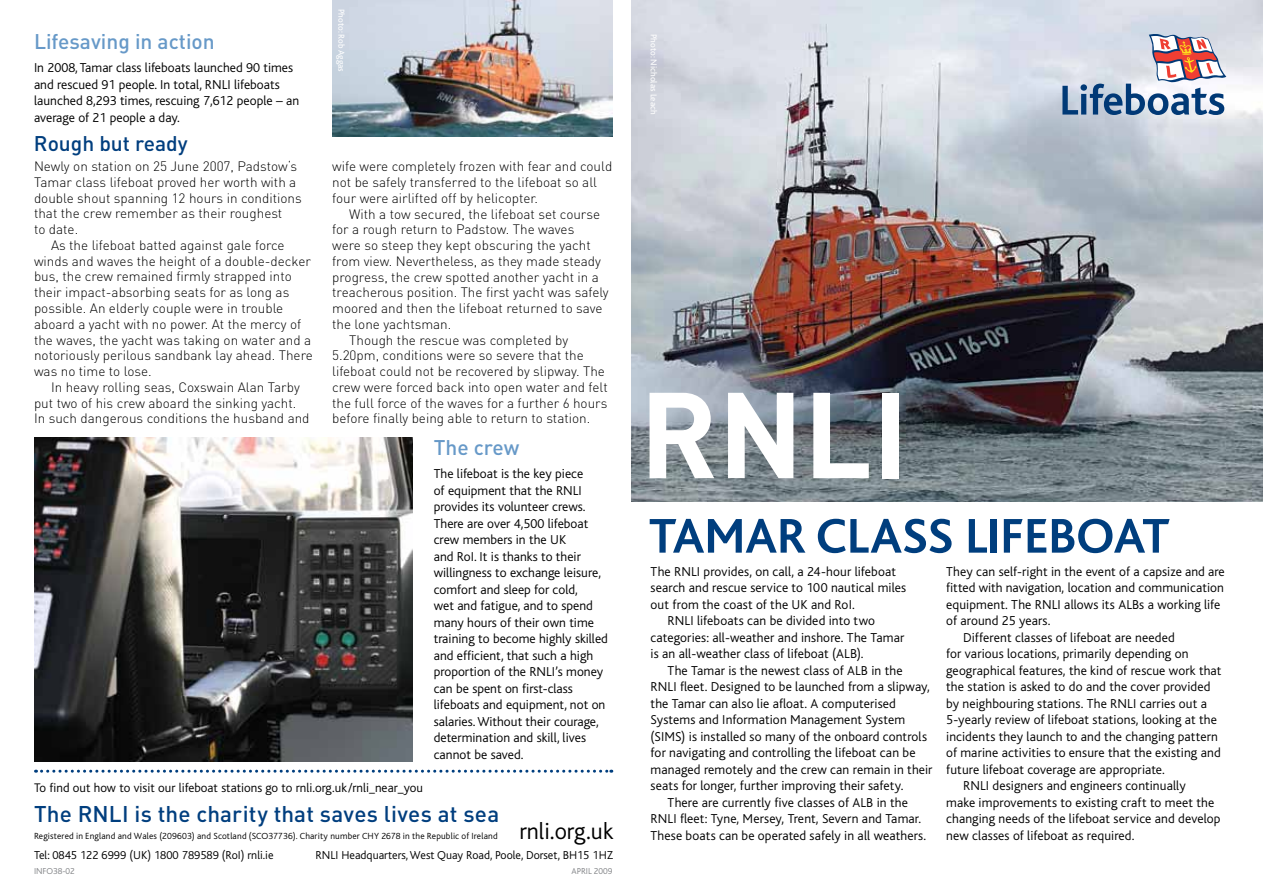
<style>
.page{position:relative;width:1263px;height:893px;background:#fff}
.page>*{position:absolute;margin:0;border:0;box-sizing:border-box;transform-origin:0 0}
.t1{font:700 120px "DIN";color:#fff}
.t2{font:700 51px "Bliss";color:#003e7e}
.t3{font:300 24px "Bliss";color:#000}
.t4{font:500 22.5px "DIN";letter-spacing:.005em;color:#003e7e}
.t5{font:500 21px "DIN";color:#6799c8}
.t6{font:500 21px "DIN";color:#003e7e}
.t7{font:300 13.5px/16.5px "Bliss";letter-spacing:.005em;color:#000}
.t8{font:300 13.5px/15.8px "DIN";color:#000}
.t9{font:300 13.05px "Bliss";color:#000}
.t10{font:300 12px "Bliss";color:#000}
.t11{font:300 9.3px "Bliss";letter-spacing:.02em;color:#000}
.t12{font:9px "Bliss";color:#fff}
.t13{font:300 9px "Bliss";letter-spacing:-.005em;color:#808285}
</style>
<div class="page">
<img style="left:34px;top:438px;width:378px;height:323px">
<img style="left:631px;top:0;width:632px;height:502px">
<svg style="left:1062px;top:34px;width:164px;height:81px"></svg>
<img style="left:332px;top:0;width:280px;height:136px">
<svg style="left:36px;top:770px;width:576px;height:3px"></svg>
<h3 class="t5" style="left:34px;top:28px;width:182px">Lifesaving in action</h3>
<p class="t7" style="left:34px;top:60px;width:267px">In 2008, Tamar class lifeboats launched 90 times and rescued 91 people. In total, RNLI lifeboats launched 8,293 times, rescuing 7,612 people – an average of 21 people a day.</p>
<h3 class="t6" style="left:34px;top:130px;width:155px">Rough but ready</h3>
<p class="t8" style="left:34px;top:158px;width:269px">Newly on station on 25 June 2007, Padstow‘s Tamar class lifeboat proved her worth with a double shout spanning 12 hours in conditions that the crew remember as their roughest<br>to date.</p>
<p class="t8" style="left:34px;top:237px;width:280px;text-indent:17px">As the lifeboat batted against gale force winds and waves the height of a double-decker bus, the crew remained firmly strapped into their impact-absorbing seats for as long as possible. An elderly couple were in trouble aboard a yacht with no power. At the mercy of the waves, the yacht was taking on water and a notoriously perilous sandbank lay ahead. There was no time to lose.</p>
<p class="t8" style="left:34px;top:379px;width:277px;text-indent:17px">In heavy rolling seas, Coxswain Alan Tarby put two of his crew aboard the sinking yacht.<br>In such dangerous conditions the husband and</p>
<p class="t12" style="left:346px;top:9px;width:64px;rotate:90deg">Photo: Rob Aggas</p>
<p class="t8" style="left:332px;top:158px;width:282px">wife were completely frozen with fear and could not be safely transferred to the lifeboat so all four were airlifted off by helicopter.</p>
<p class="t8" style="left:349px;top:206px;width:252px">With a tow secured, the lifeboat set course</p>
<p class="t8" style="left:332px;top:221px;width:244px">for a rough return to Padstow. The waves</p>
<p class="t8" style="left:332px;top:237px;width:260px">were so steep they kept obscuring the yacht</p>
<p class="t8" style="left:332px;top:253px;width:270px">from view. Nevertheless, as they made steady</p>
<p class="t8" style="left:332px;top:269px;width:268px">progress, the crew spotted another yacht in a</p>
<p class="t8" style="left:332px;top:284px;width:278px">treacherous position. The first yacht was safely</p>
<p class="t8" style="left:332px;top:300px;width:272px">moored and then the lifeboat returned to save</p>
<p class="t8" style="left:332px;top:316px;width:121px">the lone yachtsman.</p>
<p class="t8" style="left:349px;top:332px;width:221px">Though the rescue was completed by</p>
<p class="t8" style="left:332px;top:347px;width:253px">5.20pm, conditions were so severe that the</p>
<p class="t8" style="left:332px;top:363px;width:274px">lifeboat could not be recovered by slipway. The</p>
<p class="t8" style="left:332px;top:379px;width:277px">crew were forced back into open water and felt</p>
<p class="t8" style="left:332px;top:395px;width:277px">the full force of the waves for a further 6 hours</p>
<p class="t8" style="left:332px;top:410px;width:260px">before finally being able to return to station.</p>
<h3 class="t5" style="left:434px;top:434px;width:87px">The crew</h3>
<p class="t7" style="left:434px;top:466px;width:176px">The lifeboat is the key piece<br>of equipment that the RNLI provides its volunteer crews.<br>There are over 4,500 lifeboat crew members in the UK<br>and RoI. It is thanks to their willingness to exchange leisure, comfort and sleep for cold,<br>wet and fatigue, and to spend many hours of their own time training to become highly skilled and efficient, that such a high proportion of the RNLI’s money can be spent on first-class lifeboats and equipment, not on salaries. Without their courage, determination and skill, lives cannot be saved.</p>
<p class="t9" style="left:34px;top:781px;width:391px">To find out how to visit our lifeboat stations go to rnli.org.uk/rnli_near_you</p>
<p class="t11" style="left:34px;top:831px;width:465px">Registered in England and Wales (209603) and Scotland (SCO37736). Charity number CHY 2678 in the Republic of Ireland</p>
<h3 class="t3" style="left:519px;top:818px;width:95px">rnli.org.uk</h3>
<p class="t13" style="left:571px;top:867px;width:42px">APRIL 2009</p>
<h3 class="t4" style="left:34px;top:800px;width:467px">The RNLI is the charity that saves lives at sea</h3>
<p class="t10" style="left:34px;top:848px;width:241px">Tel: 0845 122 6999 (UK) 1800 789589 (RoI) rnli.ie</p>
<p class="t10" style="left:316px;top:848px;width:299px">RNLI Headquarters, West Quay Road, Poole, Dorset, BH15 1HZ</p>
<p class="t13" style="left:34px;top:867px;width:42px">INFO38-02</p>
<p class="t12" style="left:658px;top:34px;width:82px;rotate:90deg">Photo: Nicholas Leach</p>
<h1 class="t1" style="left:639px;top:356px;width:271px">RNLI</h1>
<h2 class="t2" style="left:649px;top:509px;width:522px">TAMAR CLASS LIFEBOAT</h2>
<p class="t7" style="left:651px;top:563px;width:247px">The RNLI provides, on call, a 24-hour lifeboat</p>
<p class="t7" style="left:651px;top:580px;width:257px">search and rescue service to 100 nautical miles</p>
<p class="t7" style="left:651px;top:596px;width:206px">out from the coast of the UK and RoI.</p>
<p class="t7" style="left:668px;top:613px;width:209px">RNLI lifeboats can be divided into two</p>
<p class="t7" style="left:651px;top:629px;width:255px">categories: all-weather and inshore. The Tamar</p>
<p class="t7" style="left:651px;top:646px;width:214px">is an all-weather class of lifeboat (ALB).</p>
<p class="t7" style="left:668px;top:662px;width:236px">The Tamar is the newest class of ALB in the</p>
<p class="t7" style="left:651px;top:679px;width:281px">RNLI fleet. Designed to be launched from a slipway,</p>
<p class="t7" style="left:651px;top:695px;width:247px">the Tamar can also lie afloat. A computerised</p>
<p class="t7" style="left:651px;top:712px;width:256px">Systems and Information Management System</p>
<p class="t7" style="left:651px;top:728px;width:278px">(SIMS) is installed so many of the onboard controls</p>
<p class="t7" style="left:651px;top:745px;width:266px">for navigating and controlling the lifeboat can be</p>
<p class="t7" style="left:651px;top:761px;width:283px">managed remotely and the crew can remain in their</p>
<p class="t7" style="left:651px;top:778px;width:254px">seats for longer, further improving their safety.</p>
<p class="t7" style="left:668px;top:794px;width:242px">There are currently five classes of ALB in the</p>
<p class="t7" style="left:651px;top:811px;width:272px">RNLI fleet: Tyne, Mersey, Trent, Severn and Tamar.</p>
<p class="t7" style="left:651px;top:827px;width:277px">These boats can be operated safely in all weathers.</p>
<p class="t7" style="left:946px;top:563px;width:280px">They can self-right in the event of a capsize and are</p>
<p class="t7" style="left:946px;top:580px;width:279px">fitted with navigation, location and communication</p>
<p class="t7" style="left:946px;top:596px;width:276px">equipment. The RNLI allows its ALBs a working life</p>
<p class="t7" style="left:946px;top:613px;width:106px">of around 25 years.</p>
<p class="t7" style="left:963px;top:629px;width:213px">Different classes of lifeboat are needed</p>
<p class="t7" style="left:946px;top:646px;width:244px">for various locations, primarily depending on</p>
<p class="t7" style="left:946px;top:662px;width:277px">geographical features, the kind of rescue work that</p>
<p class="t7" style="left:946px;top:679px;width:266px">the station is asked to do and the cover provided</p>
<p class="t7" style="left:946px;top:695px;width:262px">by neighbouring stations. The RNLI carries out a</p>
<p class="t7" style="left:946px;top:712px;width:272px">5-yearly review of lifeboat stations, looking at the</p>
<p class="t7" style="left:946px;top:728px;width:273px">incidents they launch to and the changing pattern</p>
<p class="t7" style="left:946px;top:745px;width:276px">of marine activities to ensure that the existing and</p>
<p class="t7" style="left:946px;top:761px;width:220px">future lifeboat coverage are appropriate.</p>
<p class="t7" style="left:963px;top:778px;width:224px">RNLI designers and engineers continually</p>
<p class="t7" style="left:946px;top:794px;width:270px">make improvements to existing craft to meet the</p>
<p class="t7" style="left:946px;top:811px;width:276px">changing needs of the lifeboat service and develop</p>
<p class="t7" style="left:946px;top:827px;width:190px">new classes of lifeboat as required.</p>
</div>
